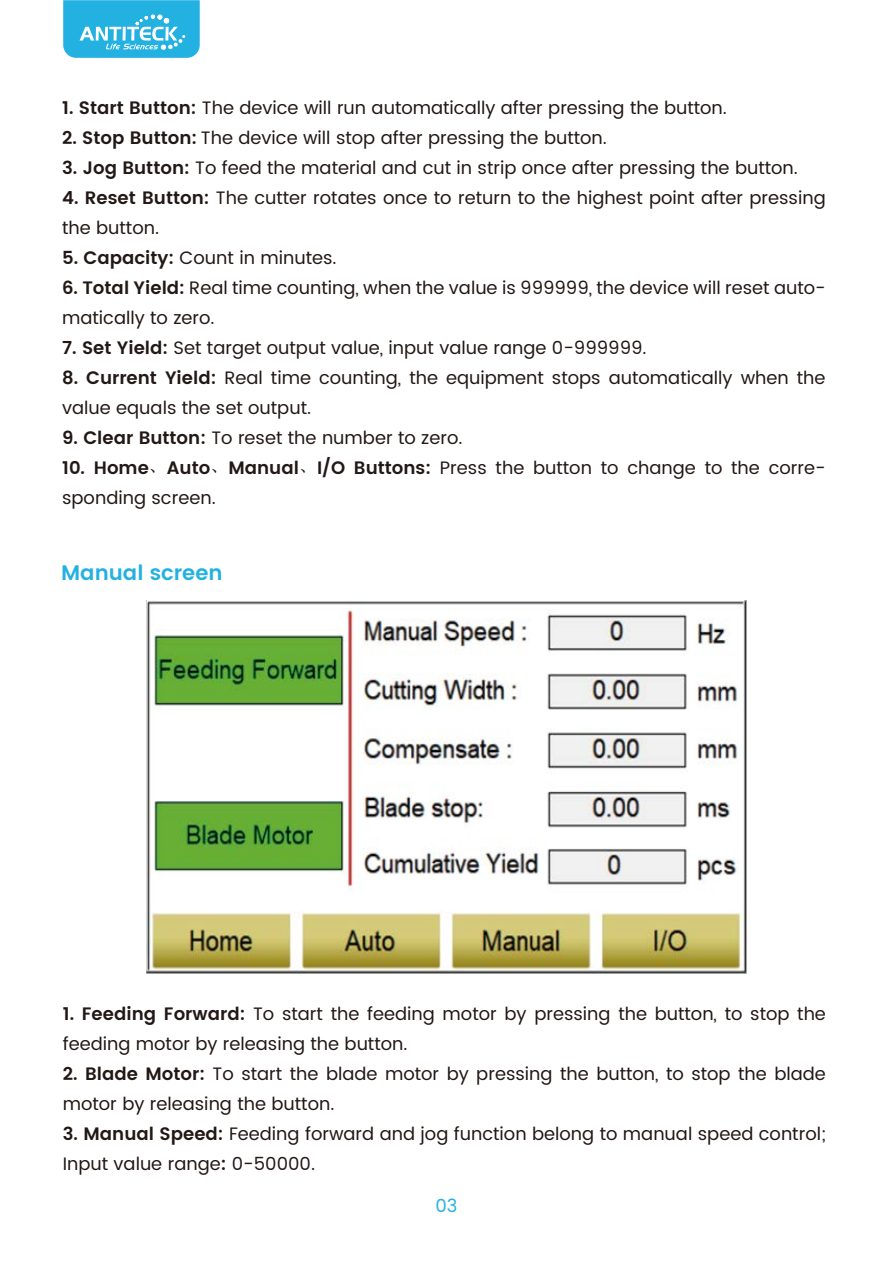
<style>
.page{position:relative;width:893px;height:1263px;background:#fff}
.page>*{position:absolute;margin:0;border:0;box-sizing:border-box;transform-origin:0 0}
.t1{font:600 21px "Poppins";color:#23b1e1}
.t2{font:18px/30px "Poppins";color:#221815}
.t3{font:18px "Poppins";color:#23b1e1}
.s1{font-weight:600}
.s2{font-family:"Adobe Song Std";font-weight:300}
</style>
<div class="page">
<img style="left:146px;top:601px;width:600px;height:373px">
<svg style="left:63px;top:0;width:137px;height:58px;background:#40bbe4"></svg>
<p class="t2" style="left:62px;top:93px;width:666px"><span class="s1">1. Start Button:</span> The device will run automatically after pressing the button.</p>
<p class="t2" style="left:62px;top:123px;width:546px"><span class="s1">2. Stop Button:</span> The device will stop after pressing the button.</p>
<p class="t2" style="left:62px;top:153px;width:737px"><span class="s1">3. Jog Button:</span> To feed the material and cut in strip once after pressing the button.</p>
<p class="t2" style="left:62px;top:183px;width:765px"><span class="s1">4. Reset Button:</span> The cutter rotates once to return to the highest point after pressing the button.</p>
<p class="t2" style="left:62px;top:243px;width:276px"><span class="s1">5. Capacity:</span> Count in minutes.</p>
<p class="t2" style="left:62px;top:273px;width:765px"><span class="s1">6. Total Yield:</span> Real time counting, when the value is 999999, the device will reset auto&shy;matically to zero.</p>
<p class="t2" style="left:62px;top:333px;width:586px"><span class="s1">7. Set Yield:</span> Set target output value, input value range 0-999999.</p>
<p class="t2" style="left:62px;top:363px;width:765px"><span class="s1">8. Current Yield:</span> Real time counting, the equipment stops automatically when the value equals the set output.</p>
<p class="t2" style="left:62px;top:423px;width:402px"><span class="s1">9. Clear Button:</span> To reset the number to zero.</p>
<p class="t2" style="left:62px;top:453px;width:765px"><span class="s1">10. Home</span><span class="s2">、</span><span class="s1">Auto</span><span class="s2">、</span><span class="s1">Manual</span><span class="s2">、</span><span class="s1">I/O Buttons:</span> Press the button to change to the corre&shy;sponding screen.</p>
<p class="t1" style="left:61px;top:557px;width:163px">Manual screen</p>
<p class="t2" style="left:63px;top:999px;width:765px"><span class="s1">1. Feeding Forward:</span> To start the feeding motor by pressing the button, to stop the feeding motor by releasing the button.</p>
<p class="t2" style="left:63px;top:1059px;width:765px"><span class="s1">2. Blade Motor:</span> To start the blade motor by pressing the button, to stop the blade motor by releasing the button.</p>
<p class="t2" style="left:63px;top:1119px;width:765px"><span class="s1">3. Manual Speed:</span> Feeding forward and jog function belong to manual speed control;<br>Input value range<span class="s1">:</span> 0-50000.</p>
<p class="t3" style="left:435px;top:1193px;width:24px">03</p>
</div>
